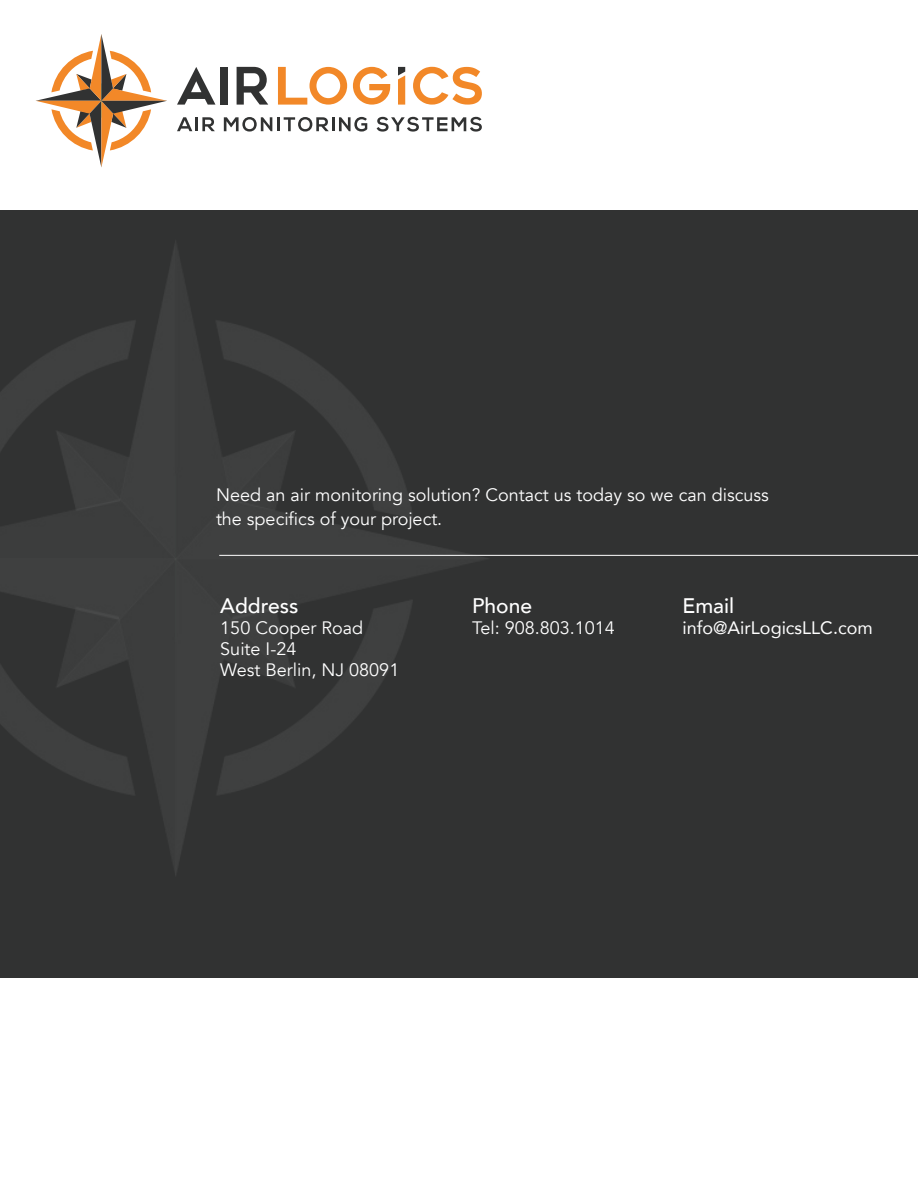
<style>
.page{position:relative;width:918px;height:1188px;background:#fff}
.page>*{position:absolute;margin:0;border:0;box-sizing:border-box;transform-origin:0 0}
.t1{font:500 21px "Avenir";color:#fff}
.t2{font:18px/21px "Avenir";color:#fff}
.t3{font:18px "Avenir";color:#fff}
</style>
<div class="page">
<div style="left:0;top:210px;width:918px;height:768px;background:#313232"></div>
<img style="left:0;top:246px;width:528px;height:629px">
<hr style="left:219px;top:555px;width:699px;height:1px;background:#fff">
<svg style="left:36px;top:34px;width:131px;height:133px"></svg>
<svg style="left:177px;top:117px;width:15px;height:14px"></svg>
<hr style="left:195px;top:117px;width:3px;height:14px;background:#313232">
<svg style="left:202px;top:117px;width:13px;height:14px"></svg>
<svg style="left:224px;top:117px;width:143px;height:15px"></svg>
<svg style="left:377px;top:117px;width:105px;height:15px"></svg>
<div style="left:220px;top:67px;width:7px;height:38px;background:#313232"></div>
<svg style="left:237px;top:67px;width:31px;height:38px"></svg>
<svg style="left:278px;top:67px;width:69px;height:38px"></svg>
<svg style="left:353px;top:67px;width:37px;height:38px"></svg>
<svg style="left:413px;top:67px;width:69px;height:38px"></svg>
<svg style="left:177px;top:67px;width:38px;height:38px"></svg>
<svg style="left:398px;top:67px;width:7px;height:38px"></svg>
<p class="t2" style="left:216px;top:484px;width:554px;line-height:24px">Need an air monitoring solution? Contact us today so we can discuss the specifics of your project.</p>
<p class="t1" style="left:220px;top:588px;width:80px">Address</p>
<p class="t2" style="left:220px;top:618px;width:181px">150 Cooper Road<br>Suite I-24<br>West Berlin, NJ 08091</p>
<p class="t1" style="left:472px;top:588px;width:61px">Phone</p>
<p class="t2" style="left:472px;top:618px;width:144px">Tel: 908.803.1014</p>
<p class="t1" style="left:683px;top:588px;width:53px">Email</p>
<p class="t3" style="left:683px;top:614px;width:192px">info@AirLogicsLLC.com</p>
</div>
